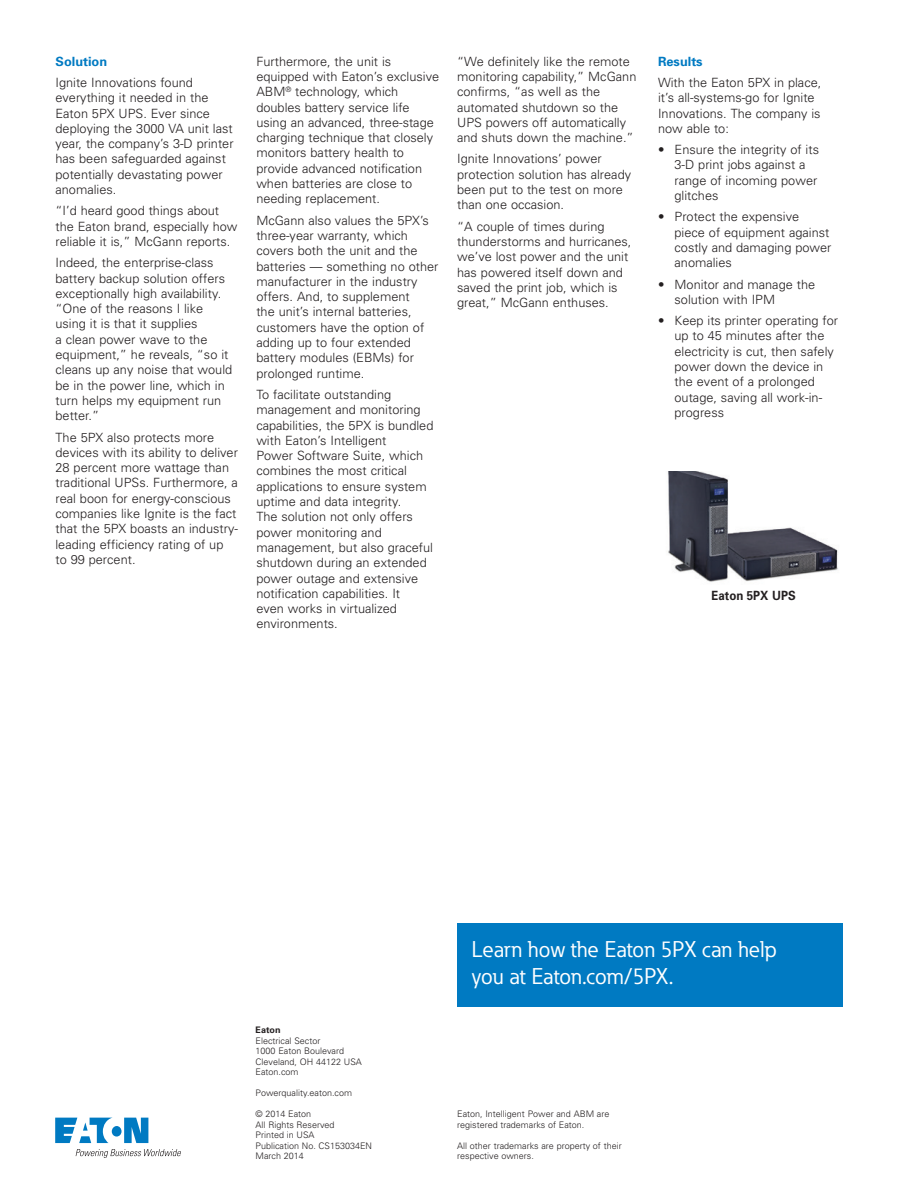
<style>
.page{position:relative;width:918px;height:1188px;background:#fff}
.page>*{position:absolute;margin:0;border:0;box-sizing:border-box;transform-origin:0 0}
._13_Contact_CTA_Eato{font:22.5px/27px "Eaton";letter-spacing:-.005em;color:#fff}
._01_Overview__11_pt{font:300 12.75px/15.3px "Univers";color:#231f20}
._01_Overview__11_pt-2{font:700 12.75px "Univers";color:#007ac2}
._01_Overview__11_pt-3{font:700 12.75px "Univers";color:#231f20;scale:.9 1}
._09_Backpage_Body{font:300 9px/10.5px "Univers";color:#231f20}
._09_Backpage_Body-2{font:700 9px "Univers";color:#231f20}
</style>
<div class="page">
<div style="left:457px;top:923px;width:385px;height:84px;background:#007ac2"></div>
<svg style="left:55px;top:1118px;width:93px;height:25px"></svg>
<svg style="left:76px;top:1149px;width:105px;height:9px"></svg>
<img style="left:668px;top:471px;width:170px;height:111px">
<p class="_01_Overview__11_pt-2" style="left:56px;top:53px;width:53px">Solution</p>
<p class="_01_Overview__11_pt" style="left:56px;top:75px;width:180px">Ignite Innovations found everything it needed in the<br>Eaton 5PX UPS. Ever since deploying the 3000 VA unit last year, the company’s 3-D printer has been safeguarded against potentially devastating power anomalies.</p>
<p class="_01_Overview__11_pt" style="left:56px;top:203px;width:184px">“I’d heard good things about the Eaton brand, especially how reliable it is,” McGann reports.</p>
<p class="_01_Overview__11_pt" style="left:56px;top:255px;width:178px">Indeed, the enterprise-class battery backup solution offers exceptionally high availability. “One of the reasons I like using it is that it supplies<br>a clean power wave to the equipment,” he reveals, “so it cleans up any noise that would be in the power line, which in turn helps my equipment run better.”</p>
<p class="_01_Overview__11_pt" style="left:56px;top:429px;width:184px">The 5PX also protects more devices with its ability to deliver<br>28 percent more wattage than traditional UPSs. Furthermore, a real boon for energy-conscious companies like Ignite is the fact that the 5PX boasts an industry&shy;leading efficiency rating of up to 99 percent.</p>
<p class="_01_Overview__11_pt" style="left:256px;top:53px;width:184px">Furthermore, the unit is equipped with Eaton’s exclusive<br>ABM<sup>®</sup> technology, which doubles battery service life using an advanced, three-stage charging technique that closely monitors battery health to provide advanced notification when batteries are close to needing replacement.</p>
<p class="_01_Overview__11_pt" style="left:256px;top:212px;width:184px">McGann also values the 5PX’s three-year warranty, which covers both the unit and the batteries — something no other manufacturer in the industry offers. And, to supplement<br>the unit’s internal batteries, customers have the option of adding up to four extended battery modules (EBMs) for prolonged runtime.</p>
<p class="_01_Overview__11_pt" style="left:256px;top:387px;width:179px">To facilitate outstanding management and monitoring capabilities, the 5PX is bundled with Eaton’s Intelligent<br>Power Software Suite, which combines the most critical applications to ensure system uptime and data integrity.<br>The solution not only offers power monitoring and management, but also graceful shutdown during an extended power outage and extensive notification capabilities. It<br>even works in virtualized environments.</p>
<p class="_01_Overview__11_pt" style="left:457px;top:53px;width:181px">“We definitely like the remote monitoring capability,” McGann confirms, “as well as the automated shutdown so the<br>UPS powers off automatically and shuts down the machine.”</p>
<p class="_01_Overview__11_pt" style="left:457px;top:151px;width:175px">Ignite Innovations’ power protection solution has already been put to the test on more than one occasion.</p>
<p class="_01_Overview__11_pt" style="left:457px;top:218px;width:176px">“A couple of times during thunderstorms and hurricanes, we’ve lost power and the unit has powered itself down and saved the print job, which is great,” McGann enthuses.</p>
<p class="_01_Overview__11_pt-2" style="left:658px;top:53px;width:46px">Results</p>
<p class="_01_Overview__11_pt" style="left:658px;top:75px;width:165px">With the Eaton 5PX in place, it’s all-systems-go for Ignite<br>Innovations. The company is now able to:</p>
<p class="_01_Overview__11_pt" style="left:675px;top:142px;width:146px;text-indent:-16px">• Ensure the integrity of its<br>3-D print jobs against a range of incoming power glitches</p>
<p class="_01_Overview__11_pt" style="left:675px;top:209px;width:158px;text-indent:-16px">• Protect the expensive piece of equipment against costly and damaging power anomalies</p>
<p class="_01_Overview__11_pt" style="left:675px;top:276px;width:142px;text-indent:-16px">• Monitor and manage the solution with IPM</p>
<p class="_01_Overview__11_pt" style="left:675px;top:313px;width:165px;text-indent:-16px">• Keep its printer operating for up to 45 minutes after the electricity is cut, then safely power down the device in the event of a prolonged outage, saving all work-in&shy;progress</p>
<p class="_01_Overview__11_pt-3" style="left:712px;top:588px;width:95px">Eaton 5PX UPS</p>
<p class="_09_Backpage_Body-2" style="left:256px;top:1025px;width:27px">Eaton</p>
<p class="_09_Backpage_Body" style="left:256px;top:1035px;width:66px">Electrical Sector</p>
<p class="_09_Backpage_Body" style="left:256px;top:1046px;width:90px">1000 Eaton Boulevard</p>
<p class="_09_Backpage_Body" style="left:256px;top:1056px;width:108px">Cleveland, OH 44122 USA</p>
<p class="_09_Backpage_Body" style="left:256px;top:1067px;width:45px">Eaton.com</p>
<p class="_09_Backpage_Body" style="left:256px;top:1088px;width:98px">Powerquality.eaton.com</p>
<p class="_09_Backpage_Body" style="left:256px;top:1109px;width:57px">© 2014 Eaton</p>
<p class="_09_Backpage_Body" style="left:256px;top:1119px;width:81px">All Rights Reserved</p>
<p class="_09_Backpage_Body" style="left:256px;top:1130px;width:61px">Printed in USA</p>
<p class="_09_Backpage_Body" style="left:256px;top:1140px;width:118px">Publication No. CS153034EN</p>
<p class="_09_Backpage_Body" style="left:256px;top:1151px;width:50px">March 2014</p>
<p class="_13_Contact_CTA_Eato" style="left:472px;top:937px;width:307px">Learn how the Eaton 5PX can help you at Eaton.com/5PX.</p>
<p class="_09_Backpage_Body" style="left:457px;top:1109px;width:154px">Eaton, Intelligent Power and ABM are registered trademarks of Eaton.</p>
<p class="_09_Backpage_Body" style="left:457px;top:1140px;width:166px">All other trademarks are property of their respective owners.</p>
</div>
